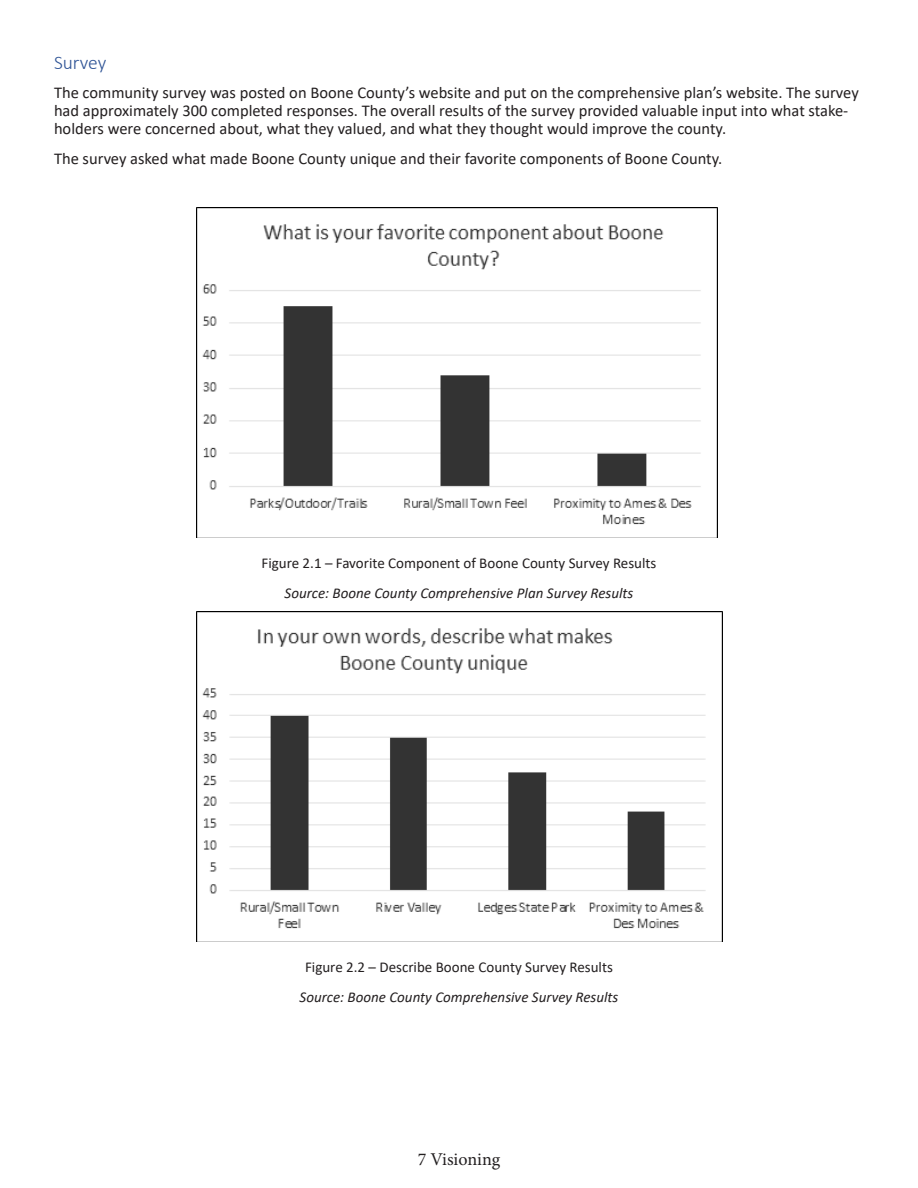
<style>
.page{position:relative;width:918px;height:1188px;background:#fff}
.page>*{position:absolute;margin:0;border:0;box-sizing:border-box;transform-origin:0 0}
.t1{font:300 19.5px "Calibri";color:#2f5496}
.t2{font:18px "Minion Pro";color:#231f20}
.t3{font:16.5px/17.9px "Calibri";color:#231f20}
.Source_Data{font:15px "Calibri";color:#231f20}
.Source_Data-2{font:italic 15px "Calibri";color:#231f20}
</style>
<div class="page">
<img style="left:196px;top:208px;width:521px;height:330px">
<img style="left:196px;top:611px;width:526px;height:331px">
<p class="t1" style="left:54px;top:50px;width:54px">Survey</p>
<p class="t3" style="left:54px;top:84px;width:806px">The community survey was posted on Boone County’s website and put on the comprehensive plan’s website. The survey had approximately 300 completed responses. The overall results of the survey provided valuable input into what stake&shy;holders were concerned about, what they valued, and what they thought would improve the county.</p>
<p class="t3" style="left:54px;top:149px;width:670px">The survey asked what made Boone County unique and their favorite components of Boone County.</p>
<p class="Source_Data" style="left:261px;top:552px;width:397px">Figure 2.1 – Favorite Component of Boone County Survey Results</p>
<p class="Source_Data-2" style="left:285px;top:582px;width:350px">Source: Boone County Comprehensive Plan Survey Results</p>
<p class="Source_Data" style="left:305px;top:956px;width:309px">Figure 2.2 – Describe Boone County Survey Results</p>
<p class="Source_Data-2" style="left:300px;top:986px;width:320px">Source: Boone County Comprehensive Survey Results</p>
<p class="t2" style="left:418px;top:1147px;width:84px">7 Visioning</p>
</div>
